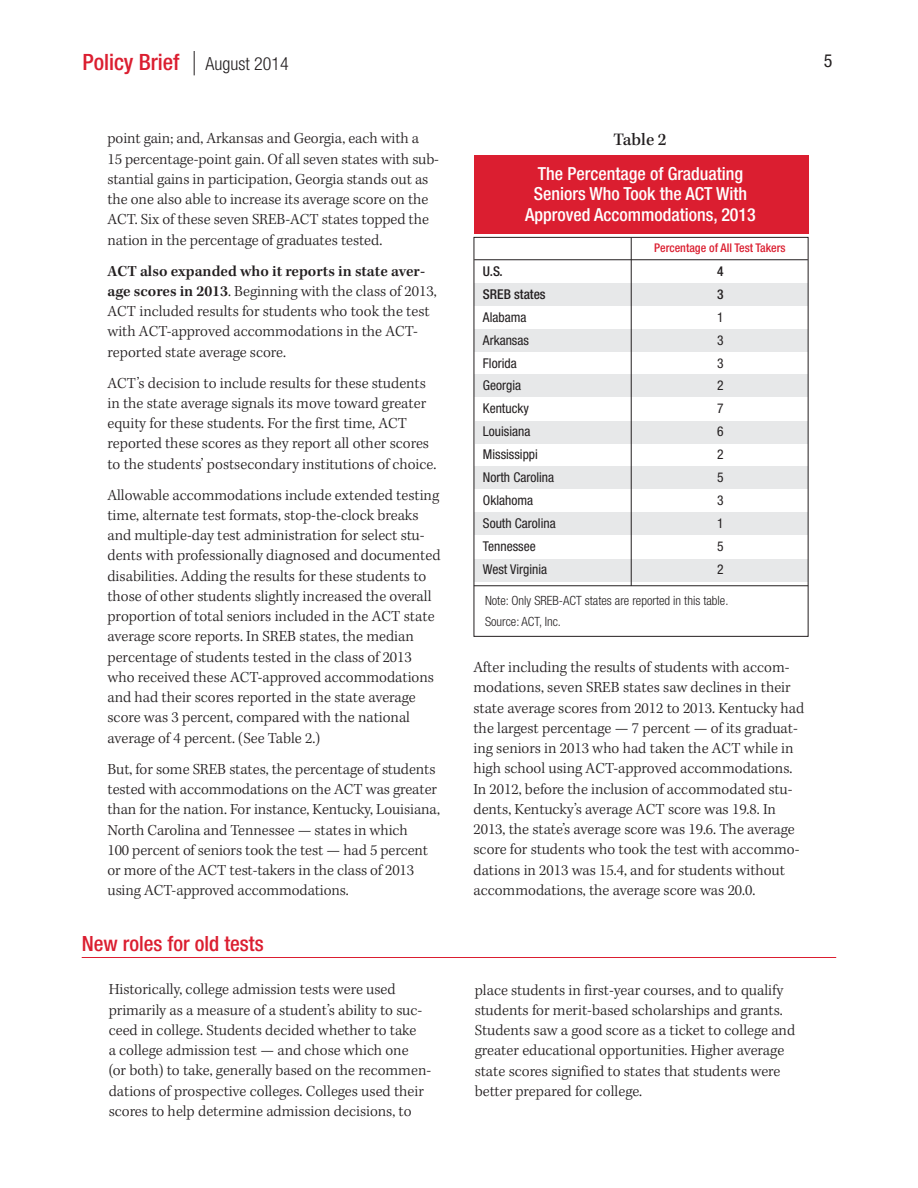
<style>
.page{position:relative;width:918px;height:1188px;background:#fff}
.page>*{position:absolute;margin:0;border:0;box-sizing:border-box;transform-origin:0 0}
.t1{font:500 condensed 22.5px "Helvetica Neue";color:#db1e30}
.t2{font:500 condensed 21px "Helvetica Neue";color:#db1e30}
.t3{font:500 condensed 18px/20.2px "Helvetica Neue";color:#fff;text-align:center}
.t4{font:500 18px "Kepler Std";color:#231f20}
.t5{font:condensed 18px "Helvetica Neue";color:#231f20}
.t6{font:300 15.75px/20.2px "Kepler Std";color:#231f20}
.t7{font:condensed 13.5px "Helvetica Neue";color:#231f20}
.t8{font:500 condensed 13.5px "Helvetica Neue";color:#231f20}
.t9{font:300 condensed 12.75px/20.7px "Helvetica Neue";color:#231f20}
.t10{font:500 condensed 12px "Helvetica Neue";color:#db1e30}
.s1{font-weight:300;font-size:18px;color:#231f20}
.s2{font-weight:600}
</style>
<div class="page">
<svg style="left:194px;top:51px;width:1px;height:24px"></svg>
<div style="left:475px;top:283px;width:333px;height:23px;background:#e7e8e9"></div>
<div style="left:475px;top:330px;width:333px;height:22px;background:#e7e8e9"></div>
<div style="left:475px;top:375px;width:333px;height:22px;background:#e7e8e9"></div>
<div style="left:475px;top:421px;width:333px;height:23px;background:#e7e8e9"></div>
<div style="left:475px;top:466px;width:333px;height:23px;background:#e7e8e9"></div>
<div style="left:475px;top:513px;width:333px;height:22px;background:#e7e8e9"></div>
<div style="left:475px;top:559px;width:333px;height:23px;background:#e7e8e9"></div>
<hr style="left:631px;top:238px;width:1px;height:348px;background:#231f20">
<hr style="left:474px;top:259px;width:334px;height:1px;background:#231f20">
<hr style="left:474px;top:585px;width:334px;height:1px;background:#231f20">
<div style="left:474px;top:155px;width:335px;height:79px;background:#db1e30"></div>
<hr style="left:82px;top:957px;width:754px;height:1px;background:#db1e30">
<div style="left:474px;top:237px;width:335px;height:400px;border:1px solid #231f20"></div>
<h1 class="t1" style="left:82px;top:54px;width:208px">Policy Brief <span class="s1">August 2014</span></h1>
<p class="t5" style="left:824px;top:54px;width:10px">5</p>
<p class="t6" style="left:107px;top:130px;width:313px">point gain; and, Arkansas and Georgia, each with a</p>
<p class="t4" style="left:614px;top:133px;width:55px">Table 2</p>
<p class="t6" style="left:107px;top:150px;width:333px">15 percentage-point gain. Of all seven states with sub&shy;stantial gains in participation, Georgia stands out as the one also able to increase its average score on the ACT. Six of these seven SREB-ACT states topped the nation in the percentage of graduates tested.</p>
<p class="t6" style="left:107px;top:262px;width:331px"><span class="s2">ACT also expanded who it reports in state aver&shy;age scores in 2013</span>. Beginning with the class of 2013, ACT included results for students who took the test with ACT-approved accommodations in the ACT&shy;reported state average score.</p>
<p class="t6" style="left:107px;top:374px;width:330px">ACT’s decision to include results for these students in the state average signals its move toward greater equity for these students. For the first time, ACT reported these scores as they report all other scores to the students’ postsecondary institutions of choice.</p>
<p class="t6" style="left:107px;top:486px;width:335px">Allowable accommodations include extended testing time, alternate test formats, stop-the-clock breaks and multiple-day test administration for select stu&shy;dents with professionally diagnosed and documented disabilities. Adding the results for these students to those of other students slightly increased the overall proportion of total seniors included in the ACT state average score reports. In SREB states, the median percentage of students tested in the class of 2013 who received these ACT-approved accommodations and had their scores reported in the state average score was 3 percent, compared with the national average of 4 percent. (See Table 2.)</p>
<p class="t6" style="left:107px;top:760px;width:334px">But, for some SREB states, the percentage of students tested with accommodations on the ACT was greater than for the nation. For instance, Kentucky, Louisiana, North Carolina and Tennessee — states in which<br>100 percent of seniors took the test — had 5 percent or more of the ACT test-takers in the class of 2013 using ACT-approved accommodations.</p>
<p class="t3" style="left:525px;top:165px;width:232px">The Percentage of Graduating<br>Seniors Who Took the ACT With<br>Approved Accommodations, 2013</p>
<p class="t10" style="left:654px;top:244px;width:133px">Percentage of All Test Takers</p>
<p class="t8" style="left:483px;top:266px;width:21px">U.S.</p>
<p class="t8" style="left:717px;top:266px;width:8px">4</p>
<p class="t8" style="left:483px;top:289px;width:64px">SREB states</p>
<p class="t8" style="left:717px;top:289px;width:8px">3</p>
<p class="t7" style="left:483px;top:312px;width:45px">Alabama</p>
<p class="t7" style="left:717px;top:312px;width:8px">1</p>
<p class="t7" style="left:483px;top:335px;width:47px">Arkansas</p>
<p class="t7" style="left:717px;top:335px;width:8px">3</p>
<p class="t7" style="left:483px;top:358px;width:35px">Florida</p>
<p class="t7" style="left:717px;top:358px;width:8px">3</p>
<p class="t7" style="left:483px;top:381px;width:40px">Georgia</p>
<p class="t7" style="left:717px;top:381px;width:8px">2</p>
<p class="t7" style="left:483px;top:404px;width:47px">Kentucky</p>
<p class="t7" style="left:717px;top:404px;width:8px">7</p>
<p class="t7" style="left:483px;top:427px;width:49px">Louisiana</p>
<p class="t7" style="left:717px;top:427px;width:8px">6</p>
<p class="t7" style="left:483px;top:450px;width:56px">Mississippi</p>
<p class="t7" style="left:717px;top:450px;width:8px">2</p>
<p class="t7" style="left:483px;top:473px;width:73px">North Carolina</p>
<p class="t7" style="left:717px;top:473px;width:8px">5</p>
<p class="t7" style="left:483px;top:496px;width:52px">Oklahoma</p>
<p class="t7" style="left:717px;top:496px;width:8px">3</p>
<p class="t7" style="left:483px;top:519px;width:74px">South Carolina</p>
<p class="t7" style="left:717px;top:519px;width:8px">1</p>
<p class="t7" style="left:483px;top:542px;width:54px">Tennessee</p>
<p class="t7" style="left:717px;top:542px;width:8px">5</p>
<p class="t7" style="left:483px;top:565px;width:66px">West Virginia</p>
<p class="t7" style="left:717px;top:565px;width:8px">2</p>
<p class="t9" style="left:485px;top:591px;width:245px">Note: Only SREB-ACT states are reported in this table.<br>Source: ACT, Inc.</p>
<p class="t6" style="left:473px;top:659px;width:332px">After including the results of students with accom&shy;modations, seven SREB states saw declines in their state average scores from 2012 to 2013. Kentucky had the largest percentage — 7 percent — of its graduat&shy;ing seniors in 2013 who had taken the ACT while in high school using ACT-approved accommodations.<br>In 2012, before the inclusion of accommodated stu&shy;dents, Kentucky’s average ACT score was 19.8. In 2013, the state’s average score was 19.6. The average score for students who took the test with accommo&shy;dations in 2013 was 15.4, and for students without accommodations, the average score was 20.0.</p>
<h2 class="t2" style="left:82px;top:936px;width:183px">New roles for old tests</h2>
<p class="t6" style="left:109px;top:981px;width:324px">Historically, college admission tests were used primarily as a measure of a student’s ability to suc&shy;ceed in college. Students decided whether to take<br>a college admission test — and chose which one<br>(or both) to take, generally based on the recommen&shy;dations of prospective colleges. Colleges used their scores to help determine admission decisions, to</p>
<p class="t6" style="left:475px;top:981px;width:322px">place students in first-year courses, and to qualify students for merit-based scholarships and grants.<br>Students saw a good score as a ticket to college and greater educational opportunities. Higher average state scores signified to states that students were better prepared for college.</p>
</div>
